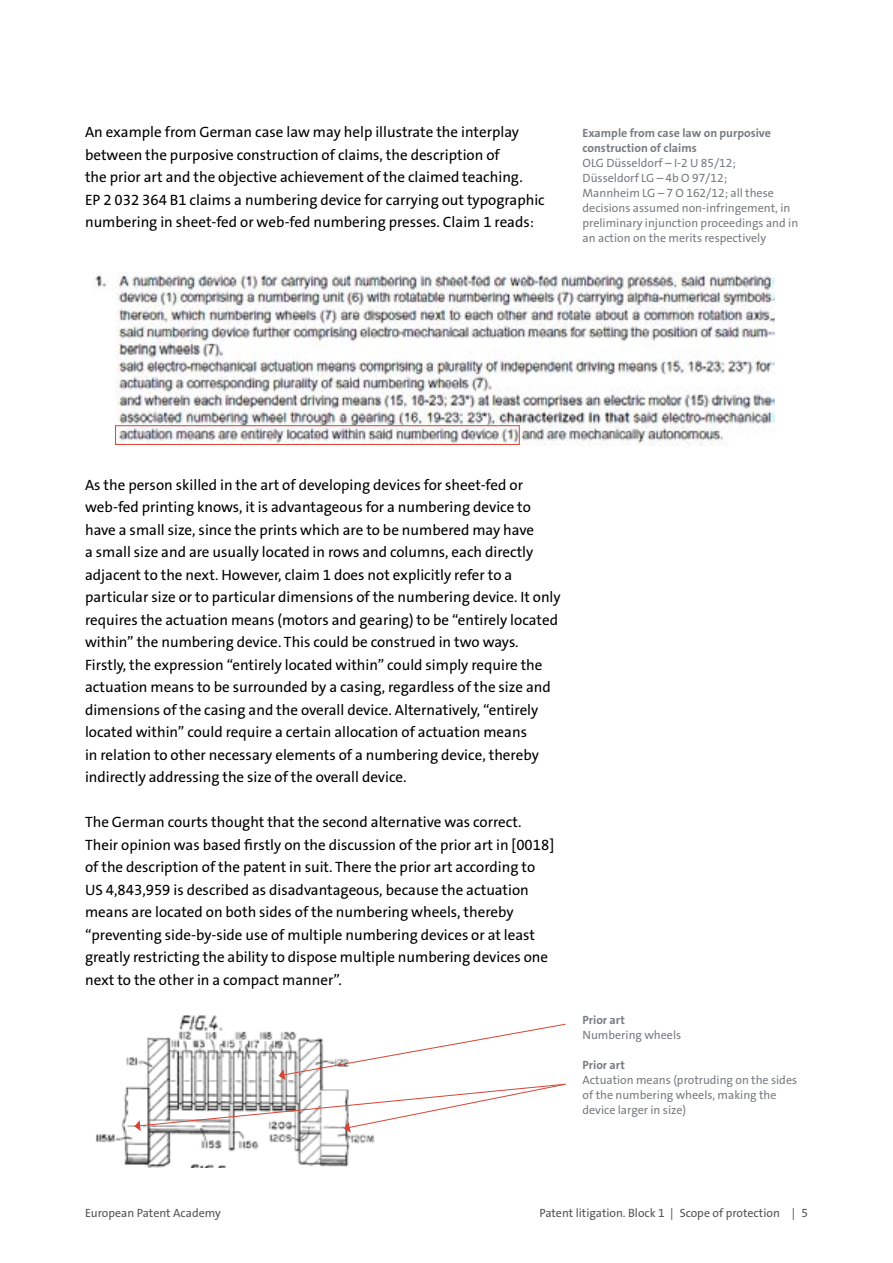
<style>
.page{position:relative;width:893px;height:1263px;background:#fff}
.page>*{position:absolute;margin:0;border:0;box-sizing:border-box;transform-origin:0 0}
.t1{font:15px/22.5px "The Sans LP5 Plain";color:#000}
.t2{font:12px/15px "The Sans LP5 Plain";color:#797c80}
.t3{font:12px/15px "The Sans LP7 Bld";color:#797c80}
.t4{font:12px "The Sans LP5 Plain";color:#545557}
</style>
<div class="page">
<img style="left:96px;top:1015px;width:279px;height:152px">
<img style="left:95px;top:272px;width:679px;height:173px">
<div style="left:115px;top:425px;width:405px;height:20px;border:1px solid #d64536"></div>
<svg style="left:134px;top:1023px;width:432px;height:110px"></svg>
<p class="t1" style="left:85px;top:121px;width:461px">An example from German case law may help illustrate the interplay between the purposive construction of claims, the description of<br>the prior art and the objective achievement of the claimed teaching.<br>EP 2 032 364 B1 claims a numbering device for carrying out typographic numbering in sheet-fed or web-fed numbering presses. Claim 1 reads:</p>
<p class="t3" style="left:583px;top:126px;width:190px">Example from case law on purposive construction of claims</p>
<p class="t2" style="left:583px;top:156px;width:217px">OLG Düsseldorf – I-2 U 85/12;<br>Düsseldorf LG – 4b O 97/12;<br>Mannheim LG – 7 O 162/12; all these decisions assumed non-infringement, in preliminary injunction proceedings and in an action on the merits respectively</p>
<p class="t1" style="left:85px;top:474px;width:477px">As the person skilled in the art of developing devices for sheet-fed or web-fed printing knows, it is advantageous for a numbering device to have a small size, since the prints which are to be numbered may have<br>a small size and are usually located in rows and columns, each directly adjacent to the next. However, claim 1 does not explicitly refer to a particular size or to particular dimensions of the numbering device. It only requires the actuation means (motors and gearing) to be “entirely located within” the numbering device. This could be construed in two ways.<br>Firstly, the expression “entirely located within” could simply require the actuation means to be surrounded by a casing, regardless of the size and dimensions of the casing and the overall device. Alternatively, “entirely located within” could require a certain allocation of actuation means<br>in relation to other necessary elements of a numbering device, thereby indirectly addressing the size of the overall device.</p>
<p class="t1" style="left:85px;top:811px;width:471px">The German courts thought that the second alternative was correct.<br>Their opinion was based firstly on the discussion of the prior art in [0018] of the description of the patent in suit. There the prior art according to US 4,843,959 is described as disadvantageous, because the actuation means are located on both sides of the numbering wheels, thereby “preventing side-by-side use of multiple numbering devices or at least greatly restricting the ability to dispose multiple numbering devices one next to the other in a compact manner”.</p>
<p class="t3" style="left:583px;top:1012px;width:44px">Prior art</p>
<p class="t2" style="left:583px;top:1027px;width:100px">Numbering wheels</p>
<p class="t3" style="left:583px;top:1057px;width:44px">Prior art</p>
<p class="t2" style="left:583px;top:1072px;width:216px">Actuation means (protruding on the sides of the numbering wheels, making the device larger in size)</p>
<p class="t4" style="left:85px;top:1205px;width:137px">European Patent Academy</p>
<p class="t4" style="left:539px;top:1205px;width:270px">Patent litigation. Block 1 | Scope of protection | 5</p>
</div>
